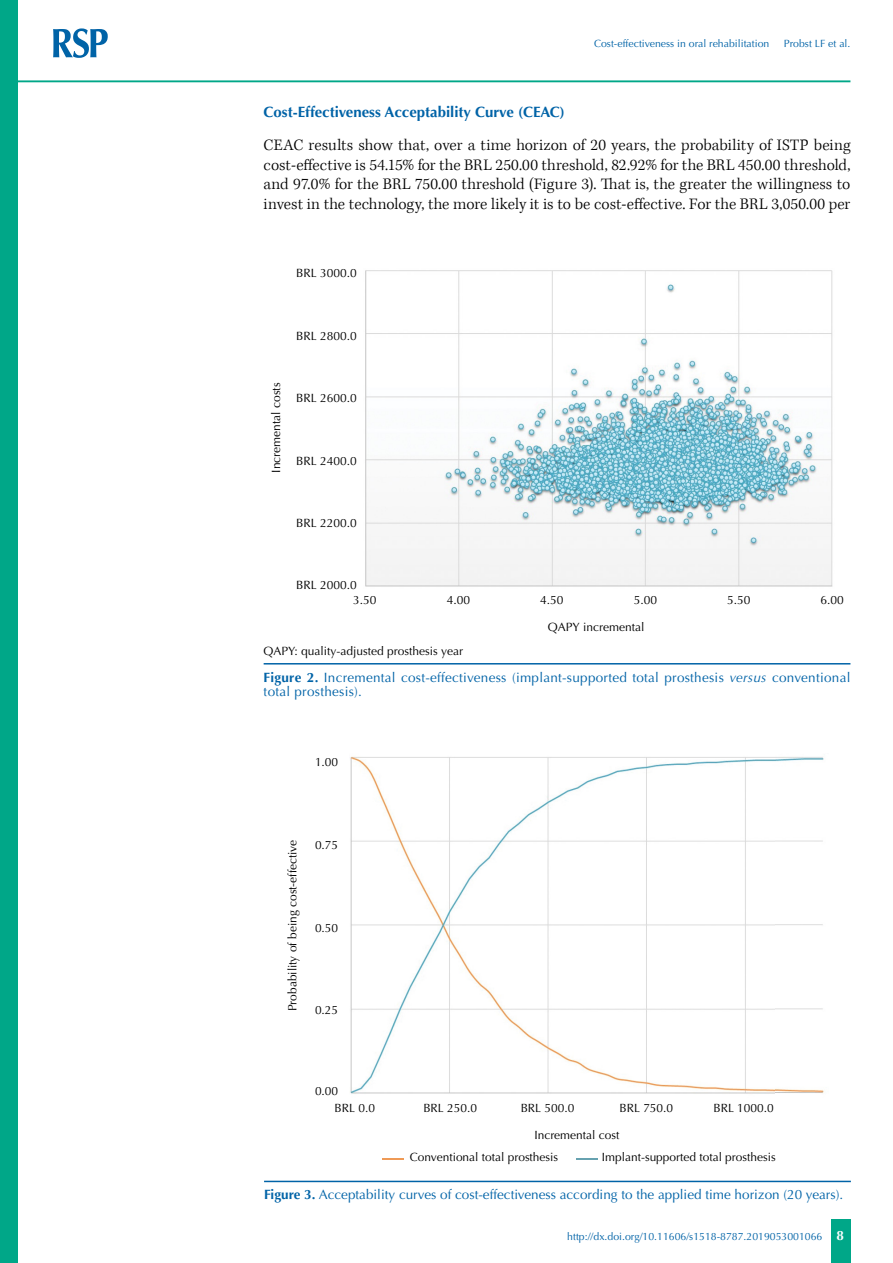
<style>
.page{position:relative;width:893px;height:1263px;background:#fff}
.page>*{position:absolute;margin:0;border:0;box-sizing:border-box;transform-origin:0 0}
.t1{font:300 16.5px/19.8px "Kepler Std";color:#000;text-align:justify}
.t2{font:700 15px "Optima LT Std";color:#0063a7}
.t3{font:13.5px/14.2px "Optima LT Std";letter-spacing:.02em;color:#0063a7}
.t4{font:13.5px "Optima LT Std";color:#0063a7}
.t5{font:700 13.5px "Optima LT Std";color:#fff}
.t6{font:12px/22.8px "Optima";color:#000}
.t7{font:12px "Optima LT Std";color:#000}
.t8{font:10.5px "Optima LT Std";color:#0063a7}
.s1{font-weight:700}
.s2{font-style:italic}
</style>
<div class="page">
<div style="left:831px;top:1220px;width:20px;height:43px;background:#00a788"></div>
<div style="left:0;top:0;width:18px;height:1263px;background:#00a788"></div>
<svg style="left:53px;top:28px;width:55px;height:30px"></svg>
<hr style="left:18px;top:80px;width:832px;height:2px;background:#00a788">
<hr style="left:264px;top:663px;width:586px;height:1px;background:#0063a7">
<img style="left:365px;top:270px;width:468px;height:317px">
<hr style="left:264px;top:1181px;width:587px;height:1px;background:#0063a7">
<img style="left:350px;top:756px;width:474px;height:338px">
<svg style="left:382px;top:1158px;width:22px;height:1px"></svg>
<svg style="left:576px;top:1158px;width:22px;height:1px"></svg>
<p class="t8" style="left:594px;top:37px;width:177px">Cost-effectiveness in oral rehabilitation</p>
<p class="t8" style="left:784px;top:37px;width:68px">Probst LF et al.</p>
<p class="t2" style="left:264px;top:103px;width:303px">Cost-Effectiveness Acceptability Curve (CEAC)</p>
<p class="t1" style="left:264px;top:135px;width:588px">CEAC results show that, over a time horizon of 20 years, the probability of ISTP being cost-effective is 54.15% for the BRL 250.00 threshold, 82.92% for the BRL 450.00 threshold, and 97.0% for the BRL 750.00 threshold (Figure 3). That is, the greater the willingness to invest in the technology, the more likely it is to be cost-effective. For the BRL 3,050.00 per</p>
<p class="t6" style="left:296px;top:262px;width:62px">BRL 3000.0</p>
<p class="t6" style="left:296px;top:324px;width:62px">BRL 2800.0</p>
<p class="t6" style="left:265px;top:473px;width:92px;rotate:-90deg">Incremental costs</p>
<p class="t6" style="left:296px;top:387px;width:62px">BRL 2600.0</p>
<p class="t6" style="left:296px;top:449px;width:62px">BRL 2400.0</p>
<p class="t6" style="left:296px;top:512px;width:62px">BRL 2200.0</p>
<p class="t6" style="left:296px;top:574px;width:62px">BRL 2000.0</p>
<p class="t6" style="left:353px;top:589px;width:25px">3.50</p>
<p class="t6" style="left:447px;top:589px;width:25px">4.00</p>
<p class="t6" style="left:540px;top:589px;width:25px">4.50</p>
<p class="t6" style="left:634px;top:589px;width:25px">5.00</p>
<p class="t6" style="left:727px;top:589px;width:25px">5.50</p>
<p class="t6" style="left:821px;top:589px;width:25px">6.00</p>
<p class="t6" style="left:548px;top:616px;width:98px">QAPY incremental</p>
<p class="t7" style="left:264px;top:643px;width:201px">QAPY: quality-adjusted prosthesis year</p>
<p class="t3" style="left:264px;top:670px;width:588px"><span class="s1">Figure 2.</span> Incremental cost-effectiveness (implant-supported total prosthesis <span class="s2">versus</span> conventional total prosthesis).</p>
<p class="t6" style="left:315px;top:751px;width:25px">1.00</p>
<p class="t6" style="left:281px;top:1011px;width:173px;rotate:-90deg">Probability of being cost-effective</p>
<p class="t6" style="left:315px;top:833px;width:25px">0.75</p>
<p class="t6" style="left:315px;top:916px;width:25px">0.50</p>
<p class="t6" style="left:315px;top:999px;width:25px">0.25</p>
<p class="t6" style="left:315px;top:1080px;width:25px">0.00</p>
<p class="t6" style="left:334px;top:1096px;width:42px">BRL 0.0</p>
<p class="t6" style="left:423px;top:1096px;width:55px">BRL 250.0</p>
<p class="t6" style="left:521px;top:1096px;width:55px">BRL 500.0</p>
<p class="t6" style="left:619px;top:1096px;width:55px">BRL 750.0</p>
<p class="t6" style="left:713px;top:1096px;width:62px">BRL 1000.0</p>
<p class="t6" style="left:410px;top:1123px;width:211px;text-indent:125px">Incremental cost<br>Conventional total prosthesis</p>
<p class="t6" style="left:602px;top:1145px;width:175px">Implant-supported total prosthesis</p>
<p class="t4" style="left:264px;top:1187px;width:581px"><span class="s1">Figure 3.</span> Acceptability curves of cost-effectiveness according to the applied time horizon (20 years).</p>
<p class="t8" style="left:567px;top:1230px;width:257px">http://dx.doi.org/10.11606/s1518-8787.2019053001066</p>
<p class="t5" style="left:836px;top:1228px;width:9px">8</p>
</div>
